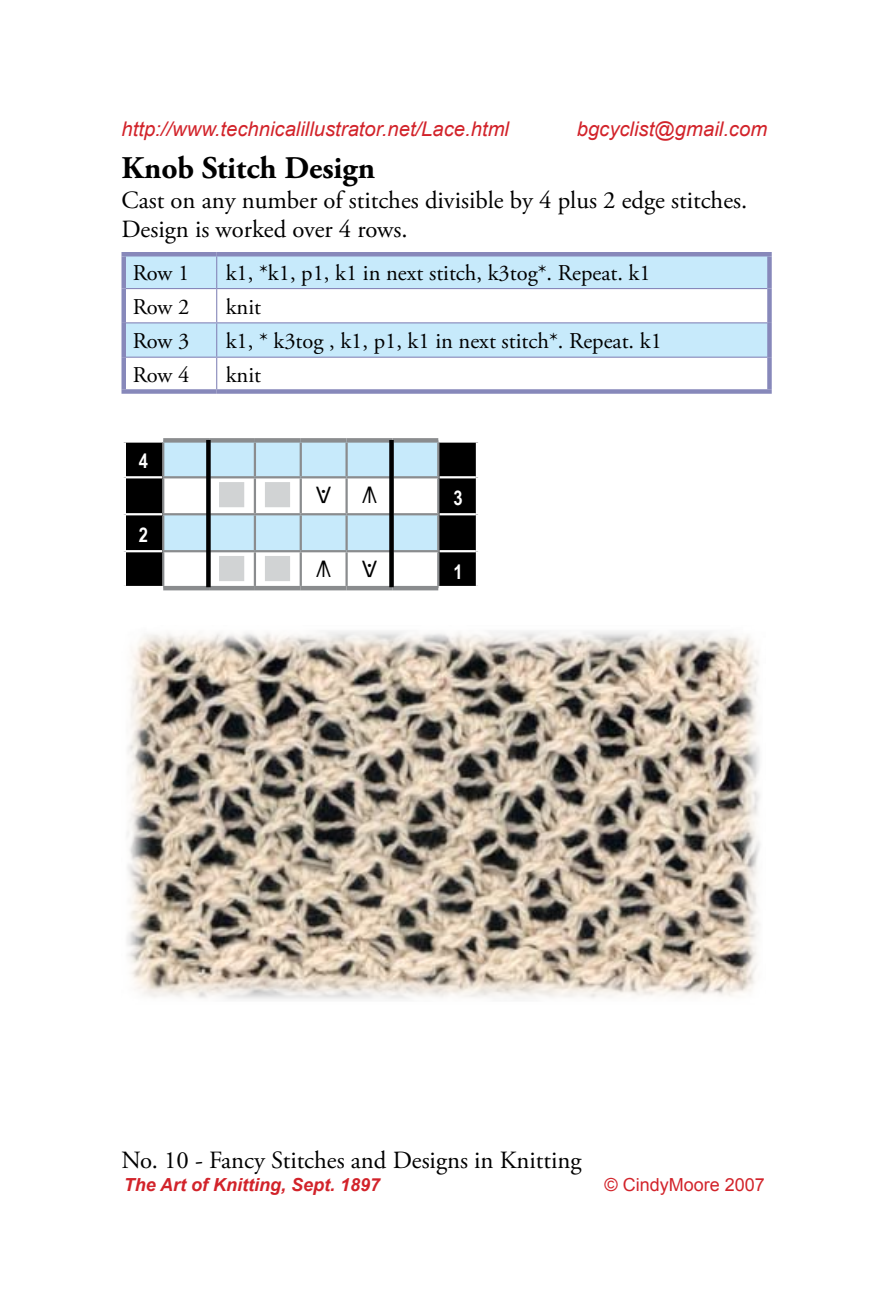
<style>
.page{position:relative;width:891px;height:1296px;background:#fff}
.page>*{position:absolute;margin:0;border:0;box-sizing:border-box;transform-origin:0 0}
.t1{font:700 31.5px "Adobe Garamond Pro";color:#000}
.t2{font:24.75px/29.2px "Adobe Garamond Pro";color:#000}
.t3{font:22.5px "Adobe Garamond Pro";color:#000}
.t4{font:italic 20.25px "Arial";color:#d2232a}
.t5{font:700 20.25px "Arial Narrow";color:#fff}
.t6{font:italic 700 18px "Arial";color:#d2232a}
.t7{font:18px "Arial";color:#d2232a}
</style>
<div class="page">
<svg style="left:126px;top:443px;width:350px;height:143px;fill:#000"></svg>
<hr style="left:126px;top:476px;width:36px;height:2px;background:#fff">
<hr style="left:439px;top:476px;width:37px;height:2px;background:#fff">
<hr style="left:126px;top:513px;width:36px;height:2px;background:#fff">
<hr style="left:439px;top:513px;width:37px;height:2px;background:#fff">
<hr style="left:126px;top:550px;width:36px;height:2px;background:#fff">
<hr style="left:439px;top:550px;width:37px;height:2px;background:#fff">
<div style="left:163px;top:438px;width:46px;height:5px;background:#8a8c8e"></div>
<div style="left:209px;top:438px;width:46px;height:5px;background:#8a8c8e"></div>
<div style="left:255px;top:438px;width:46px;height:5px;background:#8a8c8e"></div>
<div style="left:301px;top:438px;width:46px;height:5px;background:#8a8c8e"></div>
<div style="left:347px;top:438px;width:45px;height:5px;background:#8a8c8e"></div>
<div style="left:392px;top:438px;width:46px;height:5px;background:#8a8c8e"></div>
<hr style="left:163px;top:586px;width:46px;height:4px;background:#8a8c8e">
<hr style="left:209px;top:586px;width:46px;height:4px;background:#8a8c8e">
<hr style="left:255px;top:586px;width:46px;height:4px;background:#8a8c8e">
<hr style="left:301px;top:586px;width:46px;height:4px;background:#8a8c8e">
<hr style="left:347px;top:586px;width:45px;height:4px;background:#8a8c8e">
<hr style="left:392px;top:586px;width:46px;height:4px;background:#8a8c8e">
<hr style="left:162px;top:443px;width:2px;height:33px;background:#8a8c8e">
<hr style="left:437px;top:443px;width:2px;height:33px;background:#8a8c8e">
<hr style="left:162px;top:476px;width:47px;height:2px;background:#8a8c8e">
<hr style="left:162px;top:478px;width:2px;height:35px;background:#8a8c8e">
<hr style="left:392px;top:476px;width:47px;height:2px;background:#8a8c8e">
<hr style="left:437px;top:478px;width:2px;height:35px;background:#8a8c8e">
<hr style="left:162px;top:513px;width:47px;height:2px;background:#8a8c8e">
<hr style="left:162px;top:515px;width:2px;height:35px;background:#8a8c8e">
<hr style="left:392px;top:513px;width:47px;height:2px;background:#8a8c8e">
<hr style="left:437px;top:515px;width:2px;height:35px;background:#8a8c8e">
<hr style="left:162px;top:550px;width:47px;height:2px;background:#8a8c8e">
<hr style="left:162px;top:552px;width:2px;height:34px;background:#8a8c8e">
<hr style="left:209px;top:550px;width:46px;height:2px;background:#8a8c8e">
<hr style="left:255px;top:550px;width:46px;height:2px;background:#8a8c8e">
<hr style="left:254px;top:552px;width:2px;height:34px;background:#8a8c8e">
<hr style="left:301px;top:550px;width:46px;height:2px;background:#8a8c8e">
<hr style="left:300px;top:552px;width:2px;height:34px;background:#8a8c8e">
<hr style="left:347px;top:550px;width:45px;height:2px;background:#8a8c8e">
<hr style="left:345px;top:552px;width:3px;height:34px;background:#8a8c8e">
<hr style="left:392px;top:550px;width:47px;height:2px;background:#8a8c8e">
<hr style="left:437px;top:552px;width:2px;height:34px;background:#8a8c8e">
<div style="left:219px;top:556px;width:25px;height:25px;border:4px solid #d1d3d4"></div>
<div style="left:265px;top:556px;width:25px;height:25px;border:4px solid #d1d3d4"></div>
<svg style="left:126px;top:256px;width:641px;height:101px;fill:#c7eafb"></svg>
<hr style="left:122px;top:252px;width:95px;height:4px;background:#8788ba">
<hr style="left:122px;top:256px;width:4px;height:33px;background:#8788ba">
<hr style="left:217px;top:252px;width:555px;height:4px;background:#8788ba">
<div style="left:767px;top:256px;width:5px;height:33px;background:#8788ba"></div>
<hr style="left:122px;top:289px;width:4px;height:34px;background:#8788ba">
<div style="left:767px;top:289px;width:5px;height:34px;background:#8788ba"></div>
<hr style="left:122px;top:323px;width:4px;height:34px;background:#8788ba">
<div style="left:767px;top:323px;width:5px;height:34px;background:#8788ba"></div>
<hr style="left:122px;top:357px;width:4px;height:32px;background:#8788ba">
<div style="left:767px;top:357px;width:5px;height:32px;background:#8788ba"></div>
<div style="left:122px;top:389px;width:95px;height:5px;background:#8788ba"></div>
<div style="left:217px;top:389px;width:555px;height:5px;background:#8788ba"></div>
<hr style="left:216px;top:256px;width:1px;height:32px;background:#8788ba">
<hr style="left:126px;top:288px;width:91px;height:1px;background:#8788ba">
<hr style="left:217px;top:288px;width:550px;height:1px;background:#8788ba">
<hr style="left:216px;top:289px;width:1px;height:33px;background:#8788ba">
<hr style="left:126px;top:322px;width:91px;height:1px;background:#8788ba">
<hr style="left:217px;top:322px;width:550px;height:1px;background:#8788ba">
<hr style="left:216px;top:323px;width:1px;height:34px;background:#8788ba">
<hr style="left:126px;top:357px;width:91px;height:1px;background:#8788ba">
<hr style="left:217px;top:357px;width:550px;height:1px;background:#8788ba">
<hr style="left:216px;top:358px;width:1px;height:31px;background:#8788ba">
<div style="left:389px;top:440px;width:5px;height:147px;background:#000"></div>
<div style="left:206px;top:440px;width:5px;height:147px;background:#000"></div>
<img style="left:127px;top:631px;width:633px;height:368px">
<svg style="left:316px;top:560px;width:15px;height:17px"></svg>
<svg style="left:362px;top:560px;width:15px;height:17px"></svg>
<svg style="left:163px;top:440px;width:275px;height:111px"></svg>
<svg style="left:221px;top:558px;width:67px;height:21px"></svg>
<p class="t4" style="left:122px;top:118px;width:389px">http://www.technicalillustrator.net/Lace.html</p>
<p class="t4" style="left:577px;top:118px;width:192px">bgcyclist@gmail.com</p>
<p class="t1" style="left:122px;top:150px;width:255px">Knob Stitch Design</p>
<p class="t2" style="left:122px;top:186px;width:627px">Cast on any number of stitches divisible by 4 plus 2 edge stitches.<br>Design is worked over 4 rows.</p>
<p class="t3" style="left:133px;top:259px;width:58px">Row 1</p>
<p class="t3" style="left:226px;top:259px;width:426px">k1, *k1, p1, k1 in next stitch, k3tog*. Repeat. k1</p>
<p class="t3" style="left:133px;top:293px;width:58px">Row 2</p>
<p class="t3" style="left:226px;top:293px;width:37px">knit</p>
<p class="t3" style="left:133px;top:328px;width:58px">Row 3</p>
<p class="t3" style="left:226px;top:328px;width:438px">k1, * k3tog , k1, p1, k1 in next stitch*. Repeat. k1</p>
<p class="t3" style="left:133px;top:362px;width:58px">Row 4</p>
<p class="t3" style="left:226px;top:362px;width:37px">knit</p>
<p class="t5" style="left:139px;top:449px;width:11px">4</p>
<p class="t5" style="left:139px;top:523px;width:11px">2</p>
<p class="t5" style="left:454px;top:486px;width:11px">3</p>
<p class="t5" style="left:454px;top:560px;width:11px">1</p>
<p class="t2" style="left:122px;top:1146px;width:461px">No. 10 - Fancy Stitches and Designs in Knitting</p>
<p class="t6" style="left:124px;top:1175px;width:258px">The Art of Knitting, Sept. 1897</p>
<p class="t7" style="left:605px;top:1175px;width:162px">© CindyMoore 2007</p>
</div>
